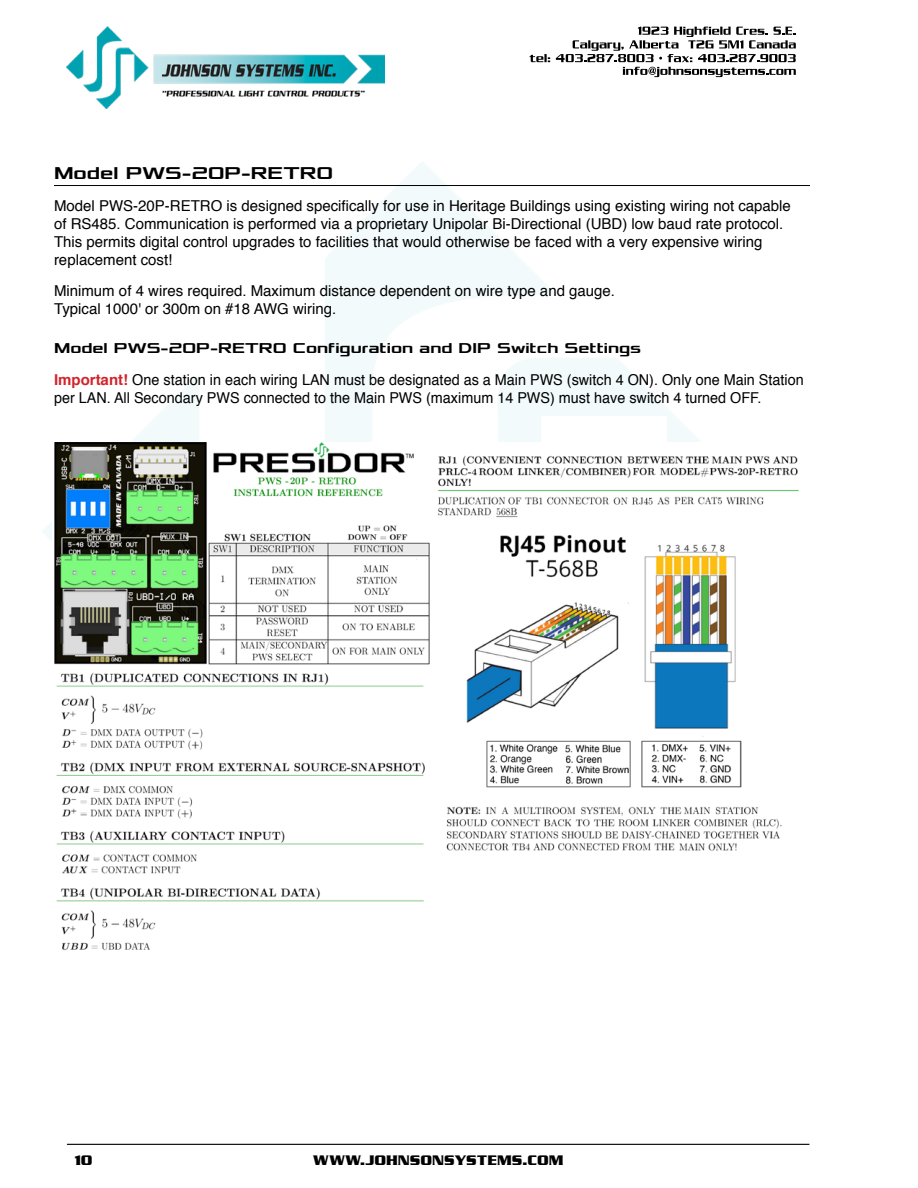
<style>
.page{position:relative;width:918px;height:1188px;background:#fff}
.page>*{position:absolute;margin:0;border:0;box-sizing:border-box;transform-origin:0 0}
.Heading_1{font:700 18px "Xolonium";color:#000}
.Body_Text{font:15px/18px "Helvetica";color:#000}
.Body_Text-2{font:15px/18px "Helvetica";color:#000;scale:.96 1}
.Heading_3{font:700 15px "Xolonium";color:#000}
.t1{font:700 15px "Serpentine ICG";color:#000}
.s1{font-weight:700;color:#d2232a}
</style>
<div class="page">
<hr style="left:67px;top:1144px;width:742px;height:1px;background:#000">
<img style="left:42px;top:162px;width:659px;height:379px">
<svg style="left:530px;top:54px;width:20px;height:8px"></svg>
<svg style="left:556px;top:27px;width:240px;height:50px"></svg>
<img style="left:67px;top:27px;width:318px;height:81px">
<img style="left:52px;top:443px;width:747px;height:508px">
<hr style="left:54px;top:185px;width:756px;height:1px;background:#000">
<p class="Heading_1" style="left:54px;top:163px;width:281px">Model PWS-20P-RETRO</p>
<p class="Body_Text" style="left:54px;top:197px;width:738px">Model PWS-20P-RETRO is designed specifically for use in Heritage Buildings using existing wiring not capable of RS485. Communication is performed via a proprietary Unipolar Bi-Directional (UBD) low baud rate protocol.<br>This permits digital control upgrades to facilities that would otherwise be faced with a very expensive wiring replacement cost!</p>
<p class="Body_Text" style="left:54px;top:283px;width:563px">Minimum of 4 wires required. Maximum distance dependent on wire type and gauge.<br>Typical 1000' or 300m on #18 AWG wiring.</p>
<p class="Heading_3" style="left:54px;top:340px;width:589px">Model PWS-20P-RETRO Configuration and DIP Switch Settings</p>
<p class="Body_Text-2" style="left:54px;top:371px;width:783px"><span class="s1">Important!</span> One station in each wiring LAN must be designated as a Main PWS (switch 4 ON). Only one Main Station per LAN. All Secondary PWS connected to the Main PWS (maximum 14 PWS) must have switch 4 turned OFF.</p>
<p class="t1" style="left:74px;top:1152px;width:20px">10</p>
<p class="t1" style="left:313px;top:1151px;width:252px">WWW.JOHNSONSYSTEMS.COM</p>
</div>
